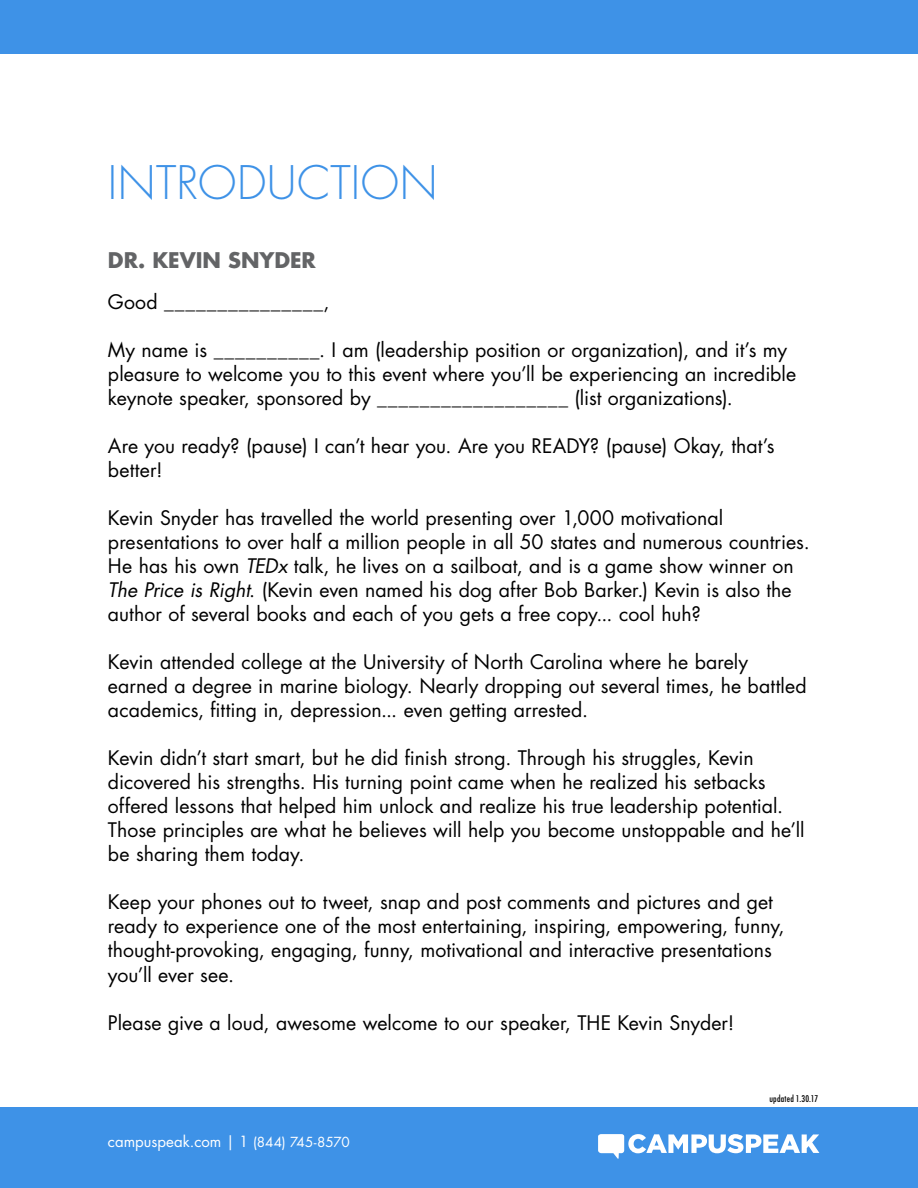
<style>
.page{position:relative;width:918px;height:1188px;background:#fff}
.page>*{position:absolute;margin:0;border:0;box-sizing:border-box;transform-origin:0 0}
.t1{font:300 45px "Futura Std";letter-spacing:.01em;color:#3e92e7}
.t2{font:700 21px "Futura Std";letter-spacing:-.005em;color:#636466}
.t3{font:19.5px/24px "Futura Std";color:#000}
.t4{font:15px "Futura Std";color:#fff}
.t5{font:500 condensed 9px "Futura";letter-spacing:.025em;color:#000}
.s1{font-style:italic}
.s2{font-size:13.5px}
</style>
<div class="page">
<div style="left:0;top:1108px;width:918px;height:80px;background:#3e92e7"></div>
<div style="left:0;top:0;width:918px;height:54px;background:#3e92e7"></div>
<svg style="left:598px;top:1134px;width:221px;height:25px"></svg>
<h1 class="t1" style="left:108px;top:155px;width:331px">INTRODUCTION</h1>
<p class="t2" style="left:108px;top:246px;width:209px">DR. KEVIN SNYDER</p>
<p class="t3" style="left:108px;top:290px;width:223px">Good _______________,</p>
<p class="t3" style="left:108px;top:338px;width:690px">My name is __________. I am (leadership position or organization), and it’s my pleasure to welcome you to this event where you’ll be experiencing an incredible keynote speaker, sponsored by __________________ (list organizations).</p>
<p class="t3" style="left:108px;top:434px;width:668px">Are you ready? (pause) I can’t hear you. Are you READY? (pause) Okay, that’s better!</p>
<p class="t3" style="left:108px;top:506px;width:703px">Kevin Snyder has travelled the world presenting over 1,000 motivational presentations to over half a million people in all 50 states and numerous countries.<br>He has his own <span class="s1">TEDx</span> talk, he lives on a sailboat, and is a game show winner on <span class="s1">The Price is Right</span>. (Kevin even named his dog after Bob Barker.) Kevin is also the author of several books and each of you gets a free copy... cool huh?</p>
<p class="t3" style="left:108px;top:650px;width:700px">Kevin attended college at the University of North Carolina where he barely earned a degree in marine biology. Nearly dropping out several times, he battled academics, fitting in, depression... even getting arrested.</p>
<p class="t3" style="left:108px;top:747px;width:698px">Kevin didn’t start smart, but he did finish strong. Through his struggles, Kevin dicovered his strengths. His turning point came when he realized his setbacks offered lessons that helped him unlock and realize his true leadership potential.<br>Those principles are what he believes will help you become unstoppable and he’ll be sharing them today.</p>
<p class="t3" style="left:108px;top:891px;width:678px">Keep your phones out to tweet, snap and post comments and pictures and get ready to experience one of the most entertaining, inspiring, empowering, funny, thought-provoking, engaging, funny, motivational and interactive presentations you’ll ever see.</p>
<p class="t3" style="left:108px;top:1011px;width:628px">Please give a loud, awesome welcome to our speaker, THE Kevin Snyder!</p>
<p class="t4" style="left:108px;top:1132px;width:243px">campuspeak.com | 1 <span class="s2">(844) 745-8570</span></p>
<p class="t5" style="left:769px;top:1093px;width:50px">updated 1.30.17</p>
</div>
